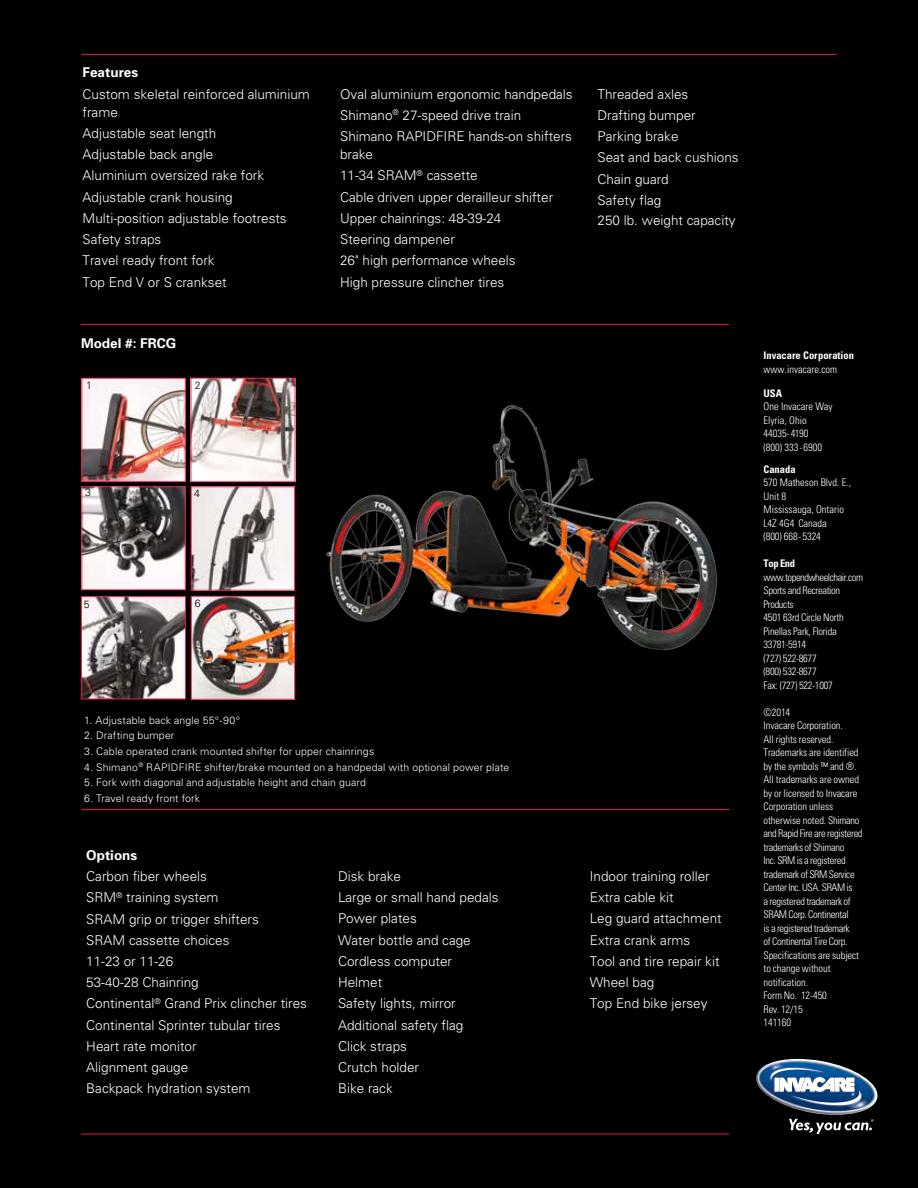
<style>
.page{position:relative;width:918px;height:1188px;background:#000}
.page>*{position:absolute;margin:0;border:0;box-sizing:border-box;transform-origin:0 0}
.t1{font:300 13.5px/21.3px "Univers";color:#fff}
.t2{font:700 13.5px "Univers";color:#fff}
.t3{font:300 condensed 10.5px/13.5px "Univers";letter-spacing:-.005em;color:#fff}
.t4{font:300 10.5px "Univers";letter-spacing:.015em;color:#fff}
.t5{font:300 condensed 10.5px/13.5px "Univers";letter-spacing:-.025em;color:#fff}
.t6{font:700 condensed 10.5px "Univers";color:#fff}
.t7{font:300 10.5px "Univers";color:#000}
</style>
<div class="page">
<hr style="left:81px;top:809px;width:648px;height:1px;background:#ed174f">
<hr style="left:81px;top:54px;width:756px;height:1px;background:#ed174f">
<hr style="left:81px;top:324px;width:648px;height:1px;background:#ed174f">
<hr style="left:81px;top:1134px;width:648px;height:1px;background:#ed174f">
<img style="left:193px;top:598px;width:100px;height:99px">
<div style="left:191px;top:596px;width:104px;height:103px;border:1px solid #ed174f"></div>
<img style="left:84px;top:380px;width:100px;height:100px">
<div style="left:82px;top:378px;width:104px;height:104px;border:1px solid #ed174f"></div>
<img style="left:193px;top:380px;width:100px;height:100px">
<img style="left:83px;top:598px;width:101px;height:99px">
<div style="left:81px;top:596px;width:105px;height:103px;border:1px solid #ed174f"></div>
<img style="left:84px;top:489px;width:100px;height:99px">
<img style="left:193px;top:489px;width:100px;height:99px">
<img style="left:756px;top:1059px;width:122px;height:60px">
<img style="left:771px;top:1066px;width:90px;height:42px">
<svg style="left:789px;top:1119px;width:85px;height:15px"></svg>
<img style="left:326px;top:404px;width:392px;height:246px">
<p class="t2" style="left:83px;top:64px;width:57px">Features</p>
<p class="t1" style="left:83px;top:85px;width:229px;line-height:18px">Custom skeletal reinforced aluminium frame</p>
<p class="t1" style="left:83px;top:122px;width:206px">Adjustable seat length<br>Adjustable back angle<br>Aluminium oversized rake fork<br>Adjustable crank housing<br>Multi-position adjustable footrests<br>Safety straps<br>Travel ready front fork<br>Top End V or S crankset</p>
<p class="t2" style="left:81px;top:335px;width:97px">Model #: FRCG</p>
<p class="t7" style="left:86px;top:379px;width:7px">1</p>
<p class="t7" style="left:195px;top:379px;width:7px">2</p>
<p class="t1" style="left:340px;top:83px;width:234px">Oval aluminium ergonomic handpedals<br>Shimano<sup>®</sup> 27-speed drive train<br>Shimano RAPIDFIRE hands-on shifters</p>
<p class="t1" style="left:340px;top:144px;width:215px">brake<br>11-34 SRAM<sup>®</sup> cassette<br>Cable driven upper derailleur shifter<br>Upper chainrings: 48-39-24<br>Steering dampener<br>26" high performance wheels<br>High pressure clincher tires</p>
<p class="t1" style="left:598px;top:83px;width:143px">Threaded axles<br>Drafting bumper<br>Parking brake<br>Seat and back cushions<br>Chain guard<br>Safety flag</p>
<p class="t1" style="left:598px;top:209px;width:140px">250 lb. weight capacity</p>
<p class="t7" style="left:85px;top:486px;width:7px">3</p>
<p class="t7" style="left:194px;top:487px;width:7px">4</p>
<p class="t7" style="left:84px;top:598px;width:7px">5</p>
<p class="t7" style="left:195px;top:597px;width:7px">6</p>
<p class="t4" style="left:84px;top:714px;width:157px">1. Adjustable back angle 55°-90°</p>
<p class="t4" style="left:84px;top:729px;width:92px">2. Drafting bumper</p>
<p class="t4" style="left:84px;top:745px;width:292px">3. Cable operated crank mounted shifter for upper chainrings</p>
<p class="t4" style="left:84px;top:761px;width:427px">4. Shimano<sup>®</sup> RAPIDFIRE shifter/brake mounted on a handpedal with optional power plate</p>
<p class="t4" style="left:84px;top:776px;width:283px">5. Fork with diagonal and adjustable height and chain guard</p>
<p class="t4" style="left:84px;top:792px;width:117px">6. Travel ready front fork</p>
<p class="t2" style="left:86px;top:847px;width:53px">Options</p>
<p class="t1" style="left:86px;top:866px;width:222px">Carbon fiber wheels<br>SRM<sup>®</sup> training system<br>SRAM grip or trigger shifters<br>SRAM cassette choices<br>11-23 or 11-26<br>53-40-28 Chainring<br>Continental<sup>®</sup> Grand Prix clincher tires<br>Continental Sprinter tubular tires<br>Heart rate monitor<br>Alignment gauge<br>Backpack hydration system</p>
<p class="t1" style="left:338px;top:866px;width:162px">Disk brake<br>Large or small hand pedals<br>Power plates<br>Water bottle and cage<br>Cordless computer<br>Helmet<br>Safety lights, mirror<br>Additional safety flag<br>Click straps<br>Crutch holder<br>Bike rack</p>
<p class="t1" style="left:590px;top:866px;width:134px">Indoor training roller<br>Extra cable kit<br>Leg guard attachment<br>Extra crank arms<br>Tool and tire repair kit<br>Wheel bag<br>Top End bike jersey</p>
<p class="t6" style="left:764px;top:349px;width:92px">Invacare Corporation</p>
<p class="t3" style="left:764px;top:362px;width:75px">www.invacare.com</p>
<p class="t6" style="left:764px;top:387px;width:20px">USA</p>
<p class="t3" style="left:764px;top:400px;width:71px">One Invacare Way<br>Elyria, Ohio<br>44035-4190<br>(800) 333-6900</p>
<p class="t6" style="left:764px;top:462px;width:34px">Canada</p>
<p class="t3" style="left:764px;top:476px;width:89px">570 Matheson Blvd. E.,<br>Unit 8<br>Mississauga, Ontario<br>L4Z 4G4 Canada<br>(800) 668-5324</p>
<p class="t6" style="left:764px;top:557px;width:33px">Top End</p>
<p class="t5" style="left:764px;top:570px;width:101px">www.topendwheelchair.com<br>Sports and Recreation<br>Products<br>4501 63rd Circle North<br>Pinellas Park, Florida<br>33781-5914<br>(727) 522-8677<br>(800) 532-8677<br>Fax: (727) 522-1007</p>
<p class="t3" style="left:764px;top:705px;width:101px">©2014<br>Invacare Corporation.<br>All rights reserved.<br>Trademarks are identified by the symbols ™ and ®.<br>All trademarks are owned by or licensed to Invacare<br>Corporation unless otherwise noted. Shimano and Rapid Fire are registered trademarks of Shimano<br>Inc. SRM is a registered trademark of SRM Service<br>Center Inc. USA. SRAM is<br>a registered trademark of<br>SRAM Corp. Continental<br>is a registered trademark<br>of Continental Tire Corp.<br>Specifications are subject to change without notification.<br>Form No. 12-450<br>Rev. 12/15<br>141160</p>
</div>
